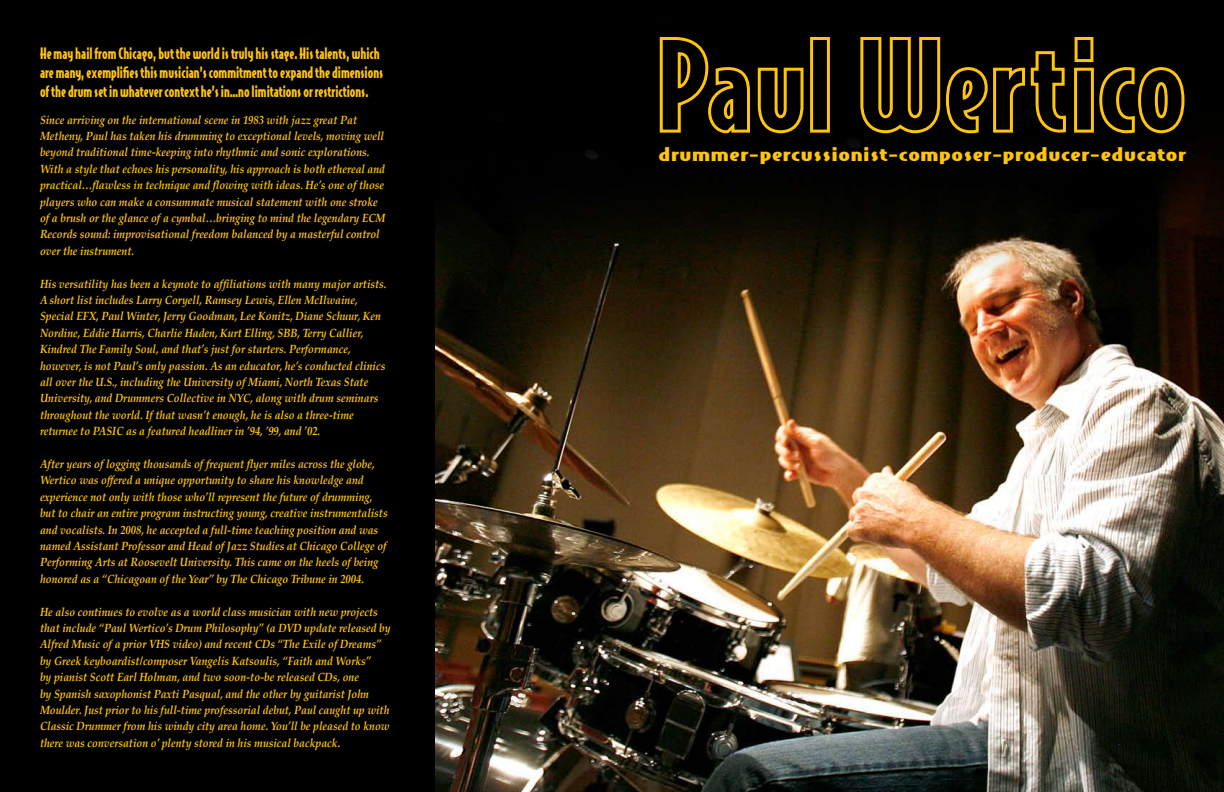
<style>
.page{position:relative;width:1224px;height:792px;background:#fff}
.page>*{position:absolute;margin:0;border:0;box-sizing:border-box;transform-origin:0 0}
.t1{font:18px "Bodega Sans Black Oldstyle";letter-spacing:.02em;color:#ffc40c;scale:1.57 1}
.t2{font:15px/19px "Bodega Sans Black Oldstyle";color:#ffc40c;scale:.91 1}
.t3{font:italic 700 12px/16.4px "Palatino";letter-spacing:-.005em;color:#ffc40c;scale:.88 1}
</style>
<div class="page">
<img style="left:435px;top:0;width:789px;height:792px">
<div style="left:0;top:0;width:435px;height:792px;background:#000"></div>
<svg style="left:658px;top:35px;width:147px;height:100px"></svg>
<div style="left:810px;top:37px;width:20px;height:96px;border:3px solid #ffc40c"></div>
<svg style="left:859px;top:35px;width:208px;height:100px"></svg>
<svg style="left:1073px;top:35px;width:113px;height:100px"></svg>
<p class="t2" style="left:40px;top:43px;width:379px">He may hail from Chicago, but the world is truly his stage. His talents, which are many, exemplifies this musician’s commitment to expand the dimensions of the drum set in whatever context he’s in…no limitations or restrictions.</p>
<p class="t3" style="left:40px;top:111px;width:394px">Since arriving on the international scene in 1983 with jazz great Pat Metheny, Paul has taken his drumming to exceptional levels, moving well beyond traditional time-keeping into rhythmic and sonic explorations.<br>With a style that echoes his personality, his approach is both ethereal and practical…flawless in technique and flowing with ideas. He’s one of those players who can make a consummate musical statement with one stroke of a brush or the glance of a cymbal…bringing to mind the legendary ECM Records sound: improvisational freedom balanced by a masterful control over the instrument.</p>
<p class="t3" style="left:40px;top:275px;width:395px">His versatility has been a keynote to affiliations with many major artists.<br>A short list includes Larry Coryell, Ramsey Lewis, Ellen McIlwaine, Special EFX, Paul Winter, Jerry Goodman, Lee Konitz, Diane Schuur, Ken Nordine, Eddie Harris, Charlie Haden, Kurt Elling, SBB, Terry Callier, Kindred The Family Soul, and that’s just for starters. Performance, however, is not Paul’s only passion. As an educator, he’s conducted clinics all over the U.S., including the University of Miami, North Texas State University, and Drummers Collective in NYC, along with drum seminars throughout the world. If that wasn’t enough, he is also a three-time returnee to PASIC as a featured headliner in ’94, ’99, and ’02.</p>
<p class="t3" style="left:40px;top:456px;width:397px">After years of logging thousands of frequent flyer miles across the globe, Wertico was offered a unique opportunity to share his knowledge and experience not only with those who’ll represent the future of drumming, but to chair an entire program instructing young, creative instrumentalists and vocalists. In 2008, he accepted a full-time teaching position and was named Assistant Professor and Head of Jazz Studies at Chicago College of Performing Arts at Roosevelt University. This came on the heels of being honored as a “Chicagoan of the Year” by The Chicago Tribune in 2004.</p>
<p class="t3" style="left:40px;top:604px;width:400px">He also continues to evolve as a world class musician with new projects that include “Paul Wertico’s Drum Philosophy” (a DVD update released by Alfred Music of a prior VHS video) and recent CDs “The Exile of Dreams” by Greek keyboardist/composer Vangelis Katsoulis, “Faith and Works”<br>by pianist Scott Earl Holman, and two soon-to-be released CDs, one<br>by Spanish saxophonist Paxti Pasqual, and the other by guitarist John Moulder. Just prior to his full-time professorial debut, Paul caught up with Classic Drummer from his windy city area home. You’ll be pleased to know there was conversation o’ plenty stored in his musical backpack.</p>
<h1 class="t1" style="left:659px;top:142px;width:337px">drummer-percussionist-composer-producer-educator</h1>
</div>
